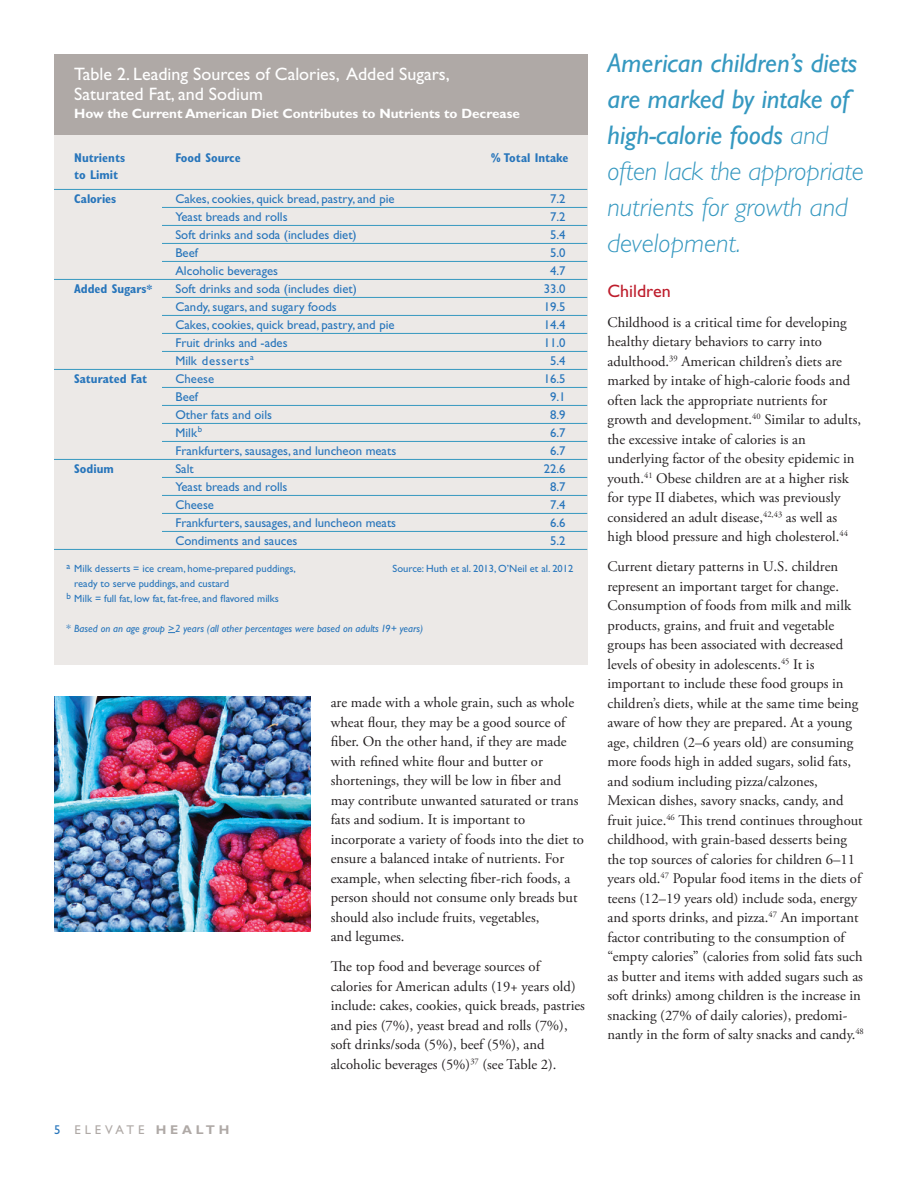
<style>
.page{position:relative;width:918px;height:1188px;background:#fff}
.page>*{position:absolute;margin:0;border:0;box-sizing:border-box;transform-origin:0 0}
.t1{font:italic 27px/36px "Gill Sans Std";color:#3598c0}
.t2{font:18px/19.5px "Gill Sans Std";color:#fff}
.t3{font:18px "Gill Sans Std";color:#be1d2c}
.t4{font:14.7px/19.5px "Adobe Garamond Pro";color:#231f20}
.t5{font:700 13.5px "Gill Sans Std";color:#fff}
.t6{font:12.75px "Gill Sans Std";color:#2775bb}
.t7{font:700 condensed 12.75px/24.2px "Gill Sans Std";color:#2775bb}
.t8{font:12.75px "Gill Sans Std";letter-spacing:.3em;color:#afa9a6}
.t9{font:12.75px "Gill Sans Std";letter-spacing:.05em;color:#2775bb}
.t10{font:10.5px/15px "Gill Sans Std";color:#2775bb}
.t11{font:italic 10.5px "Gill Sans Std";color:#2775bb}
.s1{font-size:12px}
.s2{font-style:normal}
.s3{color:#2775bb}
.s4{font-weight:700}
.s5{font-weight:300}
</style>
<div class="page">
<div style="left:54px;top:135px;width:533px;height:529px;background:#ece9e7"></div>
<hr style="left:54px;top:189px;width:533px;height:1px;background:#3598c0">
<hr style="left:162px;top:207px;width:425px;height:1px;background:#3598c0">
<hr style="left:162px;top:225px;width:425px;height:1px;background:#3598c0">
<hr style="left:162px;top:243px;width:425px;height:1px;background:#3598c0">
<hr style="left:162px;top:261px;width:425px;height:1px;background:#3598c0">
<hr style="left:54px;top:279px;width:533px;height:1px;background:#3598c0">
<hr style="left:162px;top:297px;width:425px;height:1px;background:#3598c0">
<hr style="left:162px;top:315px;width:425px;height:1px;background:#3598c0">
<hr style="left:162px;top:333px;width:425px;height:1px;background:#3598c0">
<hr style="left:162px;top:351px;width:425px;height:1px;background:#3598c0">
<hr style="left:54px;top:369px;width:533px;height:1px;background:#3598c0">
<hr style="left:162px;top:387px;width:425px;height:1px;background:#3598c0">
<hr style="left:162px;top:405px;width:425px;height:1px;background:#3598c0">
<hr style="left:162px;top:423px;width:425px;height:1px;background:#3598c0">
<hr style="left:162px;top:441px;width:425px;height:1px;background:#3598c0">
<hr style="left:54px;top:459px;width:533px;height:1px;background:#3598c0">
<hr style="left:162px;top:477px;width:425px;height:1px;background:#3598c0">
<hr style="left:162px;top:495px;width:425px;height:1px;background:#3598c0">
<hr style="left:162px;top:513px;width:425px;height:1px;background:#3598c0">
<hr style="left:162px;top:531px;width:425px;height:1px;background:#3598c0">
<hr style="left:54px;top:549px;width:533px;height:1px;background:#3598c0">
<div style="left:54px;top:54px;width:533px;height:81px;background:#afa9a6"></div>
<img style="left:54px;top:697px;width:256px;height:234px">
<p class="t2" style="left:74px;top:65px;width:377px">table 2. leading Sources of Calories, added Sugars,<br>Saturated Fat, and Sodium</p>
<p class="t5" style="left:74px;top:105px;width:447px">How the Current American Diet Contributes to Nutrients to Decrease</p>
<p class="t7" style="left:74px;top:146px;width:52px">Nutrients</p>
<p class="t7" style="left:175px;top:146px;width:67px">Food Source</p>
<p class="t7" style="left:491px;top:146px;width:79px">% Total Intake</p>
<p class="t7" style="left:74px;top:162px;width:46px">to Limit<br>Calories</p>
<p class="t6" style="left:175px;top:191px;width:221px">Cakes, cookies, quick bread, pastry, and pie</p>
<p class="t6" style="left:550px;top:191px;width:17px">7.2</p>
<p class="t6" style="left:175px;top:209px;width:114px">Yeast breads and rolls</p>
<p class="t6" style="left:550px;top:209px;width:17px">7.2</p>
<p class="t6" style="left:175px;top:227px;width:183px">Soft drinks and soda (includes diet)</p>
<p class="t6" style="left:550px;top:227px;width:17px">5.4</p>
<p class="t6" style="left:175px;top:245px;width:24px">Beef</p>
<p class="t6" style="left:550px;top:245px;width:17px">5.0</p>
<p class="t6" style="left:175px;top:263px;width:104px">alcoholic beverages</p>
<p class="t6" style="left:550px;top:263px;width:17px">4.7</p>
<p class="t7" style="left:74px;top:276px;width:80px">Added Sugars<span class="s1">*</span></p>
<p class="t6" style="left:176px;top:281px;width:183px">Soft drinks and soda (includes diet)</p>
<p class="t6" style="left:544px;top:281px;width:23px">33.0</p>
<p class="t6" style="left:175px;top:299px;width:163px">Candy, sugars, and sugary foods</p>
<p class="t6" style="left:544px;top:299px;width:23px">19.5</p>
<p class="t6" style="left:175px;top:317px;width:221px">Cakes, cookies, quick bread, pastry, and pie</p>
<p class="t6" style="left:544px;top:317px;width:23px">14.4</p>
<p class="t6" style="left:175px;top:335px;width:114px">Fruit drinks and -ades</p>
<p class="t6" style="left:544px;top:335px;width:23px">11.0</p>
<p class="t9" style="left:175px;top:353px;width:80px">Milk desserts<sup>a</sup></p>
<p class="t6" style="left:550px;top:353px;width:17px">5.4</p>
<p class="t7" style="left:74px;top:366px;width:75px">Saturated Fat</p>
<p class="t6" style="left:175px;top:371px;width:40px">Cheese</p>
<p class="t6" style="left:544px;top:371px;width:23px">16.5</p>
<p class="t6" style="left:175px;top:389px;width:24px">Beef</p>
<p class="t6" style="left:550px;top:389px;width:17px">9.1</p>
<p class="t6" style="left:175px;top:407px;width:98px">Other fats and oils</p>
<p class="t6" style="left:550px;top:407px;width:17px">8.9</p>
<p class="t6" style="left:175px;top:425px;width:28px">Milk<sup>b</sup></p>
<p class="t6" style="left:550px;top:425px;width:17px">6.7</p>
<p class="t6" style="left:175px;top:443px;width:222px">Frankfurters, sausages, and luncheon meats</p>
<p class="t6" style="left:550px;top:443px;width:17px">6.7</p>
<p class="t7" style="left:74px;top:456px;width:41px">Sodium</p>
<p class="t6" style="left:175px;top:461px;width:20px">Salt</p>
<p class="t6" style="left:544px;top:461px;width:23px">22.6</p>
<p class="t6" style="left:175px;top:479px;width:114px">Yeast breads and rolls</p>
<p class="t6" style="left:550px;top:479px;width:17px">8.7</p>
<p class="t6" style="left:175px;top:497px;width:40px">Cheese</p>
<p class="t6" style="left:550px;top:497px;width:17px">7.4</p>
<p class="t6" style="left:175px;top:515px;width:222px">Frankfurters, sausages, and luncheon meats</p>
<p class="t6" style="left:550px;top:515px;width:17px">6.6</p>
<p class="t6" style="left:175px;top:533px;width:123px">Condiments and sauces</p>
<p class="t6" style="left:550px;top:533px;width:17px">5.2</p>
<p class="t10" style="left:67px;top:561px;width:231px"><sup>a</sup> Milk desserts = ice cream, home-prepared puddings,</p>
<p class="t10" style="left:393px;top:561px;width:182px">Source: Huth et al. 2013, O’Neil et al. 2012</p>
<p class="t10" style="left:67px;top:576px;width:214px;text-indent:8px">ready to serve puddings, and custard<br><sup>b</sup> Milk = full fat, low fat, fat-free, and flavored milks</p>
<p class="t11" style="left:67px;top:622px;width:358px"><span class="s2">*</span> Based on an age group &gt;2 years (all other percentages were based on adults 19+ years)</p>
<p class="t8" style="left:54px;top:1122px;width:177px"><span class="s3">5</span> ElEvatE <span class="s4">HEALTH</span></p>
<p class="t4" style="left:331px;top:693px;width:255px">are made with a whole grain, such as whole wheat flour, they may be a good source of fiber. On the other hand, if they are made with refined white flour and butter or shortenings, they will be low in fiber and may contribute unwanted saturated or trans fats and sodium. It is important to incorporate a variety of foods into the diet to ensure a balanced intake of nutrients. For example, when selecting fiber-rich foods, a person should not consume only breads but should also include fruits, vegetables,<br>and legumes.</p>
<p class="t4" style="left:331px;top:957px;width:256px">The top food and beverage sources of calories for American adults (19+ years old) include: cakes, cookies, quick breads, pastries and pies (7%), yeast bread and rolls (7%), soft drinks/soda (5%), beef (5%), and alcoholic beverages (5%)<sup>37</sup> (see Table 2).</p>
<h1 class="t1" style="left:608px;top:46px;width:258px">American children’s diets are marked by intake of high-calorie foods <span class="s5">and often lack the appropriate nutrients for growth and development.</span></h1>
<h3 class="t3" style="left:608px;top:280px;width:65px">Children</h3>
<p class="t4" style="left:607px;top:313px;width:255px">Childhood is a critical time for developing healthy dietary behaviors to carry into adulthood.<sup>39</sup> American children’s diets are marked by intake of high-calorie foods and often lack the appropriate nutrients for growth and development.<sup>40</sup> Similar to adults, the excessive intake of calories is an underlying factor of the obesity epidemic in youth.<sup>41</sup> Obese children are at a higher risk for type II diabetes, which was previously considered an adult disease,<sup>42,43</sup> as well as high blood pressure and high cholesterol.<sup>44</sup></p>
<p class="t4" style="left:607px;top:557px;width:258px">Current dietary patterns in U.S. children represent an important target for change.<br>Consumption of foods from milk and milk products, grains, and fruit and vegetable groups has been associated with decreased levels of obesity in adolescents.<sup>45</sup> It is important to include these food groups in children’s diets, while at the same time being aware of how they are prepared. At a young age, children (2–6 years old) are consuming more foods high in added sugars, solid fats, and sodium including pizza/calzones, Mexican dishes, savory snacks, candy, and fruit juice.<sup>46</sup> This trend continues throughout childhood, with grain-based desserts being the top sources of calories for children 6–11 years old.<sup>47</sup> Popular food items in the diets of teens (12–19 years old) include soda, energy and sports drinks, and pizza.<sup>47</sup> An important factor contributing to the consumption of “empty calories” (calories from solid fats such as butter and items with added sugars such as soft drinks) among children is the increase in snacking (27% of daily calories), predomi&shy;nantly in the form of salty snacks and candy.<sup>48</sup></p>
</div>
